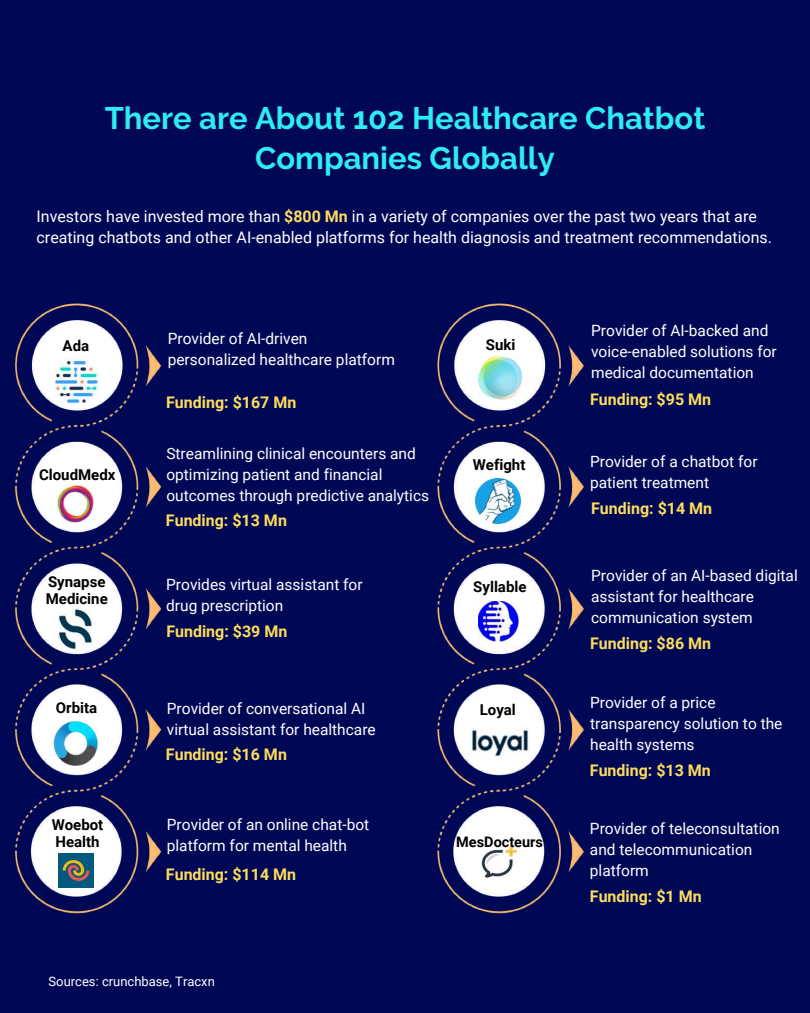
<style>
.page{position:relative;width:810px;height:1013px;background:#fff}
.page>*{position:absolute;margin:0;border:0;box-sizing:border-box;transform-origin:0 0}
.t1{font:700 31px/39.8px "Raleway";color:#2eebf4;text-align:center}
.t2{font:16px/20.2px "Roboto";color:#fff}
.t3{font:700 16px "Roboto";color:#fddd5c}
.t4{font:15.5px/21px "Roboto";color:#fff}
.t5{font:700 15px/17.2px "Roboto";color:#000}
.t6{font:700 14.5px "Roboto";color:#000}
.t7{font:13px "Roboto";color:#fff}
.s1{font-weight:700;color:#fddd5c}
</style>
<div class="page">
<div style="left:0;top:0;width:810px;height:1012px;background:#000856"></div>
<img style="left:15px;top:303px;width:147px;height:611px">
<img style="left:437px;top:303px;width:147px;height:611px">
<img style="left:55px;top:359px;width:44px;height:45px">
<img style="left:56px;top:485px;width:39px;height:38px">
<img style="left:59px;top:608px;width:33px;height:41px">
<img style="left:59px;top:853px;width:35px;height:34px">
<img style="left:475px;top:353px;width:50px;height:50px">
<img style="left:475px;top:478px;width:46px;height:46px">
<img style="left:470px;top:727px;width:61px;height:30px">
<img style="left:482px;top:845px;width:36px;height:32px">
<img style="left:53px;top:721px;width:45px;height:46px">
<img style="left:478px;top:601px;width:41px;height:40px">
<h1 class="t1" style="left:105px;top:99px;width:602px">There are About 102 Healthcare Chatbot<br>Companies Globally</h1>
<p class="t2" style="left:37px;top:207px;width:737px">Investors have invested more than <span class="s1">$800 Mn</span> in a variety of companies over the past two years that are creating chatbots and other AI-enabled platforms for health diagnosis and treatment recommendations.</p>
<p class="t4" style="left:168px;top:328px;width:229px">Provider of AI-driven personalized healthcare platform</p>
<p class="t4" style="left:591px;top:320px;width:187px">Provider of AI-backed and voice-enabled solutions for medical documentation</p>
<p class="t5" style="left:63px;top:337px;width:28px">Ada</p>
<p class="t5" style="left:486px;top:336px;width:31px">Suki</p>
<p class="t3" style="left:166px;top:393px;width:132px">Funding: $167 Mn</p>
<p class="t3" style="left:590px;top:390px;width:123px">Funding: $95 Mn</p>
<p class="t5" style="left:39px;top:466px;width:78px">CloudMedx</p>
<p class="t4" style="left:166px;top:443px;width:264px">Streamlining clinical encounters and optimizing patient and financial outcomes through predictive analytics</p>
<p class="t3" style="left:166px;top:511px;width:123px">Funding: $13 Mn</p>
<p class="t5" style="left:473px;top:456px;width:54px">Wefight</p>
<p class="t4" style="left:590px;top:451px;width:169px">Provider of a chatbot for patient treatment</p>
<p class="t3" style="left:591px;top:499px;width:123px">Funding: $14 Mn</p>
<p class="t5" style="left:46px;top:573px;width:63px">Synapse<br>Medicine</p>
<p class="t4" style="left:166px;top:574px;width:198px">Provides virtual assistant for drug prescription</p>
<p class="t3" style="left:166px;top:622px;width:123px">Funding: $39 Mn</p>
<p class="t5" style="left:473px;top:578px;width:55px">Syllable</p>
<p class="t4" style="left:591px;top:564px;width:208px">Provider of an AI-based digital assistant for healthcare communication system</p>
<p class="t3" style="left:590px;top:634px;width:123px">Funding: $86 Mn</p>
<p class="t5" style="left:56px;top:699px;width:43px">Orbita</p>
<p class="t4" style="left:167px;top:698px;width:210px">Provider of conversational AI virtual assistant for healthcare</p>
<p class="t3" style="left:166px;top:745px;width:123px">Funding: $16 Mn</p>
<p class="t5" style="left:480px;top:701px;width:38px">Loyal</p>
<p class="t4" style="left:590px;top:692px;width:194px">Provider of a price transparency solution to the health systems</p>
<p class="t3" style="left:590px;top:760px;width:123px">Funding: $13 Mn</p>
<p class="t5" style="left:52px;top:816px;width:53px">Woebot<br>Health</p>
<p class="t4" style="left:167px;top:814px;width:204px">Provider of an online chat-bot platform for mental health</p>
<p class="t3" style="left:166px;top:864px;width:132px">Funding: $114 Mn</p>
<p class="t6" style="left:456px;top:833px;width:88px">MesDocteurs</p>
<p class="t4" style="left:590px;top:818px;width:191px">Provider of teleconsultation and telecommunication platform</p>
<p class="t3" style="left:590px;top:887px;width:113px">Funding: $1 Mn</p>
<p class="t7" style="left:49px;top:974px;width:168px">Sources: crunchbase, Tracxn</p>
</div>
